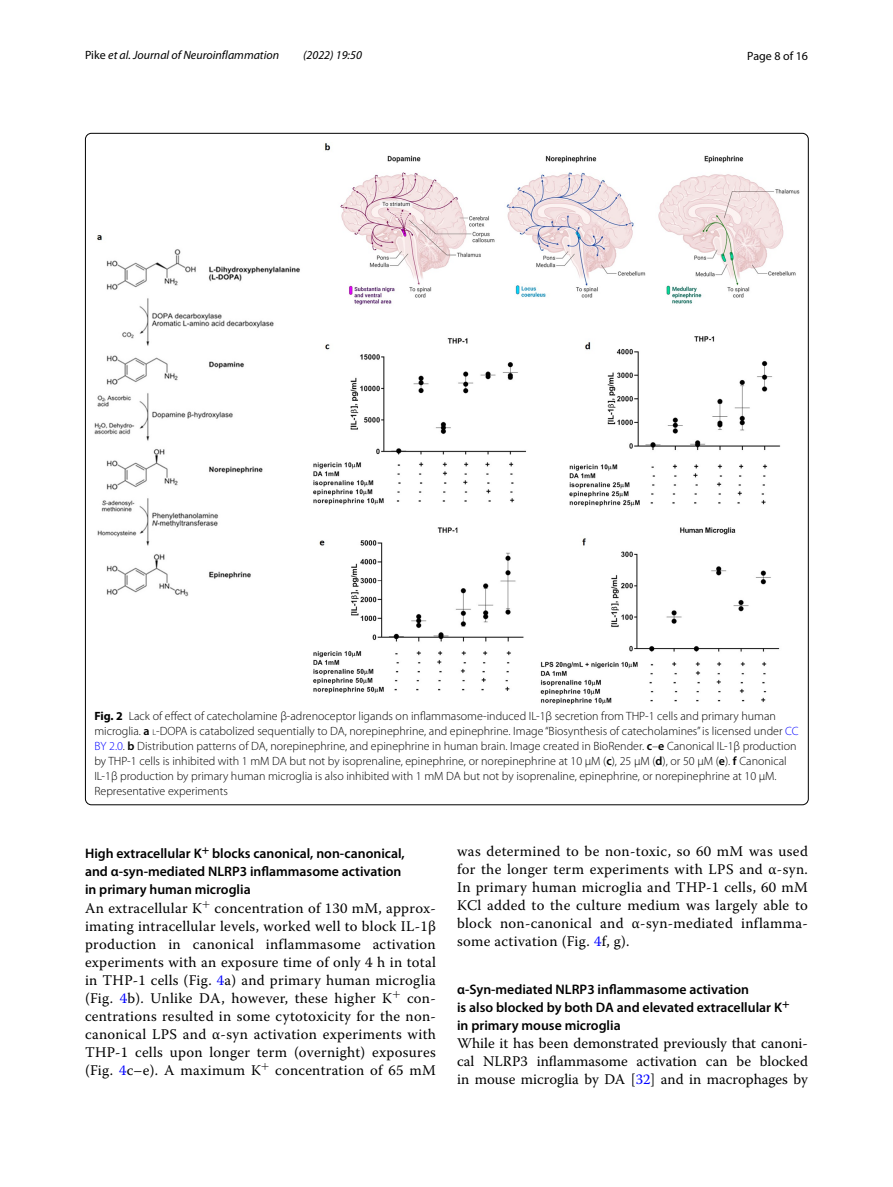
<style>
.page{position:relative;width:893px;height:1187px;background:#fff}
.page>*{position:absolute;margin:0;border:0;box-sizing:border-box;transform-origin:0 0}
.t1{font:14.7px/18px "Warnock Pro";letter-spacing:.02em;color:#000;text-align:justify}
.t2{font:600 13.8px/18px "Myriad Pro";color:#000}
.t3{font:300 12px/15px "Myriad Pro";color:#000}
.t4{font:italic 12px "Myriad Pro";color:#000}
.t5{font:12px "Myriad Pro";color:#000}
.s1{font-style:normal}
.s2{font-weight:700}
.s3{font-weight:600}
.s4{font-size:8.4px}
.s5{color:#00f}
</style>
<div class="page">
<img style="left:94px;top:143px;width:706px;height:561px">
<p class="t4" style="left:85px;top:48px;width:196px"><span class="s1">Pike</span> et al. Journal of Neuroinflammation</p>
<p class="t4" style="left:303px;top:48px;width:60px">(2022) 19:50</p>
<p class="t5" style="left:747px;top:48px;width:62px">Page 8 of 16</p>
<p class="t3" style="left:94px;top:708px;width:706px"><span class="s2">Fig. 2</span> Lack of effect of catecholamine β-adrenoceptor ligands on inflammasome-induced IL-1β secretion from THP-1 cells and primary human microglia. <span class="s3">a</span> <span class="s4">l</span>-DOPA is catabolized sequentially to DA, norepinephrine, and epinephrine. Image “Biosynthesis of catecholamines” is licensed under <span class="s5">CC BY 2.0</span>. <span class="s3">b</span> Distribution patterns of DA, norepinephrine, and epinephrine in human brain. Image created in BioRender. <span class="s3">c</span>–<span class="s3">e</span> Canonical IL-1β production by THP-1 cells is inhibited with 1 mM DA but not by isoprenaline, epinephrine, or norepinephrine at 10 µM (<span class="s3">c</span>), 25 µM (<span class="s3">d</span>), or 50 µM (<span class="s3">e</span>). <span class="s3">f</span> Canonical IL-1β production by primary human microglia is also inhibited with 1 mM DA but not by isoprenaline, epinephrine, or norepinephrine at 10 µM.<br>Representative experiments</p>
<p class="t2" style="left:85px;top:844px;width:321px">High extracellular K<sup>+</sup> blocks canonical, non‑canonical, and α‑syn‑mediated NLRP3 inflammasome activation in primary human microglia</p>
<p class="t1" style="left:85px;top:898px;width:352px">An extracellular K<sup>+</sup> concentration of 130 mM, approx&shy;imating intracellular levels, worked well to block IL-1β production in canonical inflammasome activation experiments with an exposure time of only 4 h in total in THP-1 cells (Fig. <span class="s5">4</span>a) and primary human microglia (Fig. <span class="s5">4</span>b). Unlike DA, however, these higher K<sup>+</sup> con&shy;centrations resulted in some cytotoxicity for the non&shy;canonical LPS and α-syn activation experiments with THP-1 cells upon longer term (overnight) exposures (Fig. <span class="s5">4</span>c–e). A maximum K<sup>+</sup> concentration of 65 mM</p>
<p class="t1" style="left:457px;top:841px;width:352px">was determined to be non-toxic, so 60 mM was used for the longer term experiments with LPS and α-syn.<br>In primary human microglia and THP-1 cells, 60 mM KCl added to the culture medium was largely able to block non-canonical and α-syn-mediated inflamma&shy;some activation (Fig. <span class="s5">4</span>f, g).</p>
<p class="t2" style="left:457px;top:980px;width:334px">α‑Syn‑mediated NLRP3 inflammasome activation<br>is also blocked by both DA and elevated extracellular K<sup>+ </sup>in primary mouse microglia</p>
<p class="t1" style="left:457px;top:1034px;width:352px">While it has been demonstrated previously that canoni&shy;cal NLRP3 inflammasome activation can be blocked in mouse microglia by DA [<span class="s5">32</span>] and in macrophages by</p>
</div>
